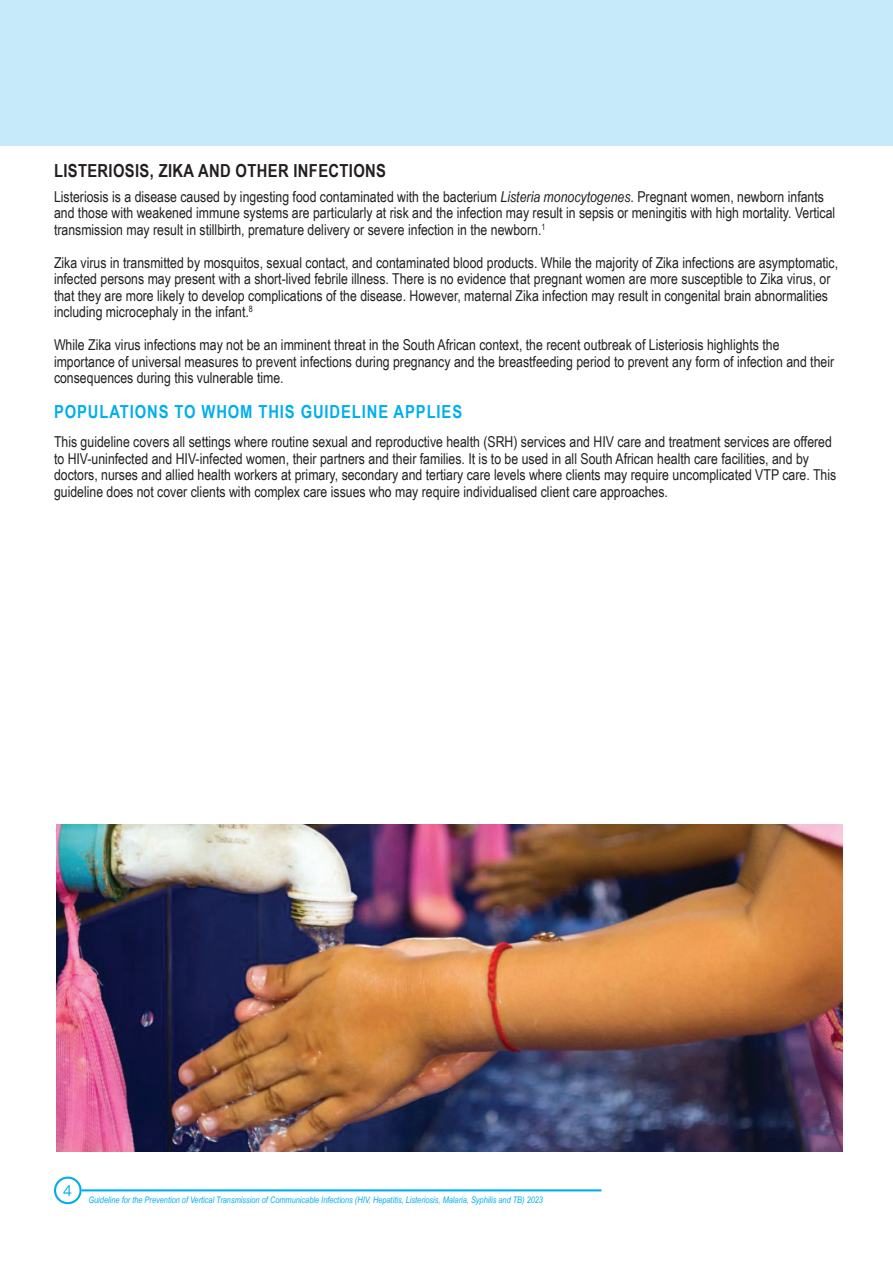
<style>
.page{position:relative;width:893px;height:1263px;background:#fff}
.page>*{position:absolute;margin:0;border:0;box-sizing:border-box;transform-origin:0 0}
.Text_HEAD{font:700 18px "Arial Narrow";letter-spacing:.05em;color:#00aeef}
.Normal_text_heading{font:700 18px "Arial Narrow";letter-spacing:.02em;color:#231f20}
.Normal_text{font:15px/16.5px "Arial Narrow";color:#231f20}
.t1{font:italic 9px "Arial Narrow";color:#00aeef}
.s1{font-style:italic}
</style>
<div class="page">
<div style="left:0;top:0;width:893px;height:145px;background:#c6eafa"></div>
<hr style="left:82px;top:1189px;width:519px;height:2px;background:#00aeef">
<div style="left:54px;top:1176px;width:28px;height:28px;border:2px solid #00aeef;border-radius:50%"></div>
<img style="left:56px;top:824px;width:787px;height:328px">
<p class="Normal_text_heading" style="left:54px;top:157px;width:334px">LISTERIOSIS, ZIKA AND OTHER INFECTIONS</p>
<p class="Normal_text" style="left:54px;top:188px;width:783px">Listeriosis is a disease caused by ingesting food contaminated with the bacterium <span class="s1">Listeria monocytogenes</span>. Pregnant women, newborn infants and those with weakened immune systems are particularly at risk and the infection may result in sepsis or meningitis with high mortality. Vertical transmission may result in stillbirth, premature delivery or severe infection in the newborn.<sup>1</sup></p>
<p class="Normal_text" style="left:54px;top:254px;width:786px">Zika virus in transmitted by mosquitos, sexual contact, and contaminated blood products. While the majority of Zika infections are asymptomatic, infected persons may present with a short-lived febrile illness. There is no evidence that pregnant women are more susceptible to Zika virus, or that they are more likely to develop complications of the disease. However, maternal Zika infection may result in congenital brain abnormalities including microcephaly in the infant.<sup>8</sup></p>
<p class="Normal_text" style="left:54px;top:336px;width:782px">While Zika virus infections may not be an imminent threat in the South African context, the recent outbreak of Listeriosis highlights the importance of universal measures to prevent infections during pregnancy and the breastfeeding period to prevent any form of infection and their consequences during this vulnerable time.</p>
<p class="Text_HEAD" style="left:54px;top:398px;width:410px">POPULATIONS TO WHOM THIS GUIDELINE APPLIES</p>
<p class="Normal_text" style="left:54px;top:433px;width:784px">This guideline covers all settings where routine sexual and reproductive health (SRH) services and HIV care and treatment services are offered to HIV-uninfected and HIV-infected women, their partners and their families. It is to be used in all South African health care facilities, and by doctors, nurses and allied health workers at primary, secondary and tertiary care levels where clients may require uncomplicated VTP care. This guideline does not cover clients with complex care issues who may require individualised client care approaches.</p>
<p class="t1" style="left:63px;top:1193px;width:481px"><sup>4</sup> Guideline for the Prevention of Vertical Transmission of Communicable Infections (HIV, Hepatitis, Listeriosis, Malaria, Syphilis and TB) 2023</p>
</div>
